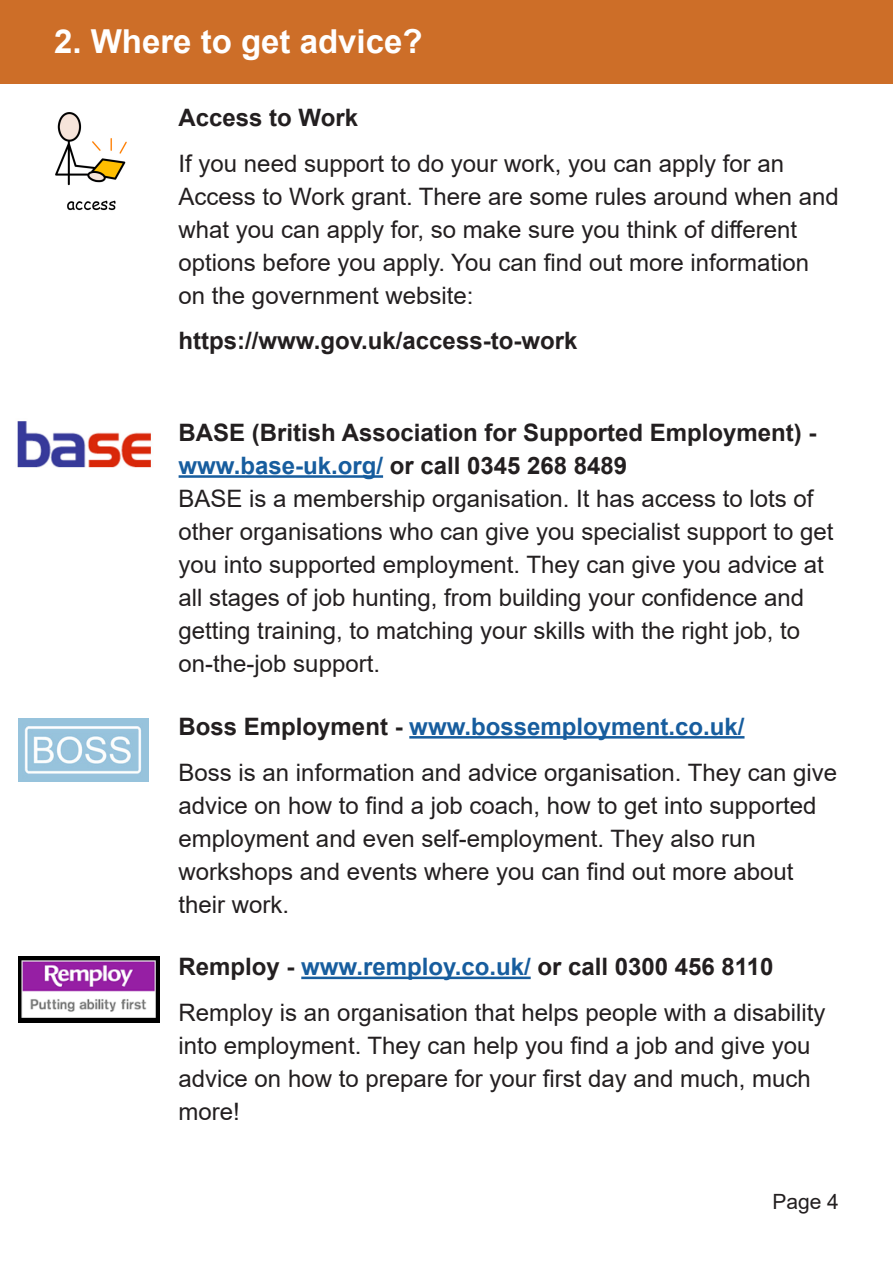
<style>
.page{position:relative;width:893px;height:1263px;background:#fff}
.page>*{position:absolute;margin:0;border:0;box-sizing:border-box;transform-origin:0 0}
.Heading{font:700 33px "Arial";color:#fff}
.t1{font:24px/33px "Arial";color:#231f20}
.t2{font:700 24px/33px "Arial";color:#231f20}
.t3{font:700 24px "Arial";color:#175d9e}
.t4{font:21px "Arial";color:#231f20}
.s1{color:#175d9e}
.s2{color:#231f20}
</style>
<div class="page">
<img style="left:18px;top:718px;width:131px;height:63px">
<img style="left:17px;top:421px;width:134px;height:47px">
<div style="left:0;top:0;width:893px;height:84px;background:#cd6e28"></div>
<hr style="left:179px;top:475px;width:204px;height:3px;background:#175d9e">
<hr style="left:409px;top:736px;width:335px;height:2px;background:#175d9e">
<hr style="left:301px;top:976px;width:230px;height:3px;background:#175d9e">
<img style="left:18px;top:957px;width:142px;height:66px">
<img style="left:55px;top:112px;width:72px;height:99px">
<p class="Heading" style="left:54px;top:19px;width:370px">2. Where to get advice?</p>
<p class="t2" style="left:179px;top:101px;width:181px">Access to Work</p>
<p class="t1" style="left:179px;top:147px;width:662px">If you need support to do your work, you can apply for an Access to Work grant. There are some rules around when and what you can apply for, so make sure you think of different options before you apply. You can find out more information on the government website:</p>
<p class="t2" style="left:179px;top:325px;width:400px">https://www.gov.uk/access-to-work</p>
<p class="t2" style="left:179px;top:416px;width:639px">BASE (British Association for Supported Employment) - <span class="s1">www.base-uk.org/</span> or call 0345 268 8489</p>
<p class="t1" style="left:179px;top:482px;width:656px">BASE is a membership organisation. It has access to lots of other organisations who can give you specialist support to get you into supported employment. They can give you advice at all stages of job hunting, from building your confidence and getting training, to matching your skills with the right job, to on-the-job support.</p>
<p class="t3" style="left:179px;top:709px;width:567px"><span class="s2">Boss Employment -</span> www.bossemployment.co.uk/</p>
<p class="t1" style="left:179px;top:755px;width:660px">Boss is an information and advice organisation. They can give advice on how to find a job coach, how to get into supported employment and even self-employment. They also run workshops and events where you can find out more about their work.</p>
<p class="t2" style="left:179px;top:951px;width:596px">Remploy - <span class="s1">www.remploy.co.uk/</span> or call 0300 456 8110</p>
<p class="t1" style="left:179px;top:996px;width:648px">Remploy is an organisation that helps people with a disability into employment. They can help you find a job and give you advice on how to prepare for your first day and much, much more!</p>
<p class="t4" style="left:772px;top:1187px;width:68px">Page 4</p>
</div>
